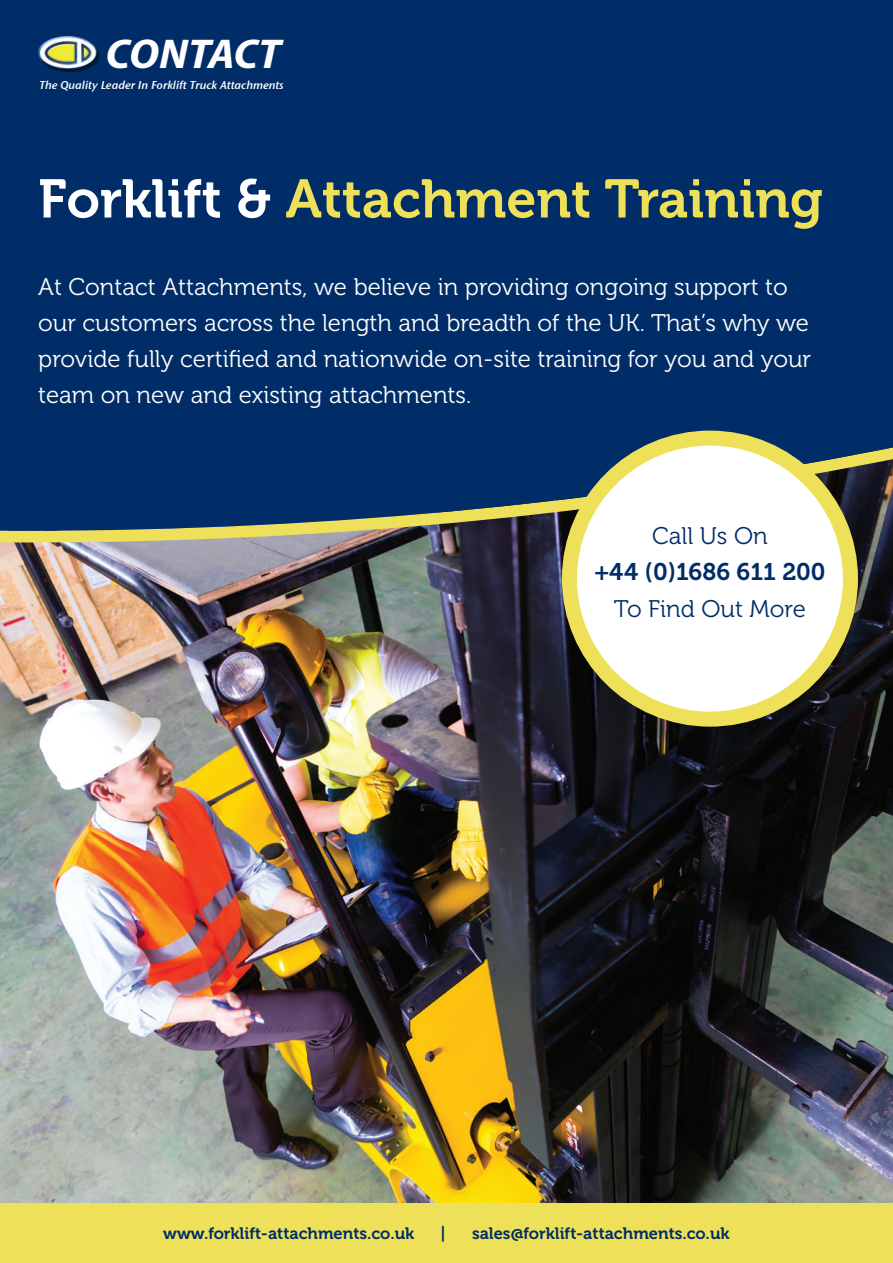
<style>
.page{position:relative;width:893px;height:1263px;background:#fff}
.page>*{position:absolute;margin:0;border:0;box-sizing:border-box;transform-origin:0 0}
.t1{font:54px "Museo 700";color:#eee159}
.t2{font:italic 700 semi-condensed 41.85px "Myriad Pro";letter-spacing:-.01em;color:#fff;scale:1.12 1}
.t3{font:24px/36px "Museo 300";color:#fff}
.t4{font:24px "Museo 300";color:#002d67}
.t5{font:24px "Museo 700";color:#002d67}
.t6{font:16.5px "Museo 700";color:#002d67}
.t7{font:11.4px "Stone Sans Sem ITCTT Semi Ita";color:#fff}
.s1{color:#fff}
</style>
<div class="page">
<img style="left:0;top:542px;width:893px;height:661px">
<div style="left:0;top:1203px;width:893px;height:60px;background:#eee159"></div>
<img style="left:0;top:531px;width:893px;height:11px">
<svg style="left:0;top:426px;width:893px;height:105px;background:#183c61"></svg>
<div style="left:0;top:0;width:893px;height:426px;background:#002d67"></div>
<svg style="left:53px;top:49px;width:46px;height:23px"></svg>
<img style="left:38px;top:36px;width:59px;height:33px">
<div style="left:569px;top:438px;width:281px;height:281px;background:#fff;border-radius:50%"></div>
<div style="left:562px;top:431px;width:296px;height:296px;border:15px solid #eee159;border-radius:50%"></div>
<h2 class="t2" style="left:106px;top:31px;width:158px">CONTACT</h2>
<p class="t7" style="left:40px;top:78px;width:246px">The Quality Leader In Forklift Truck Attachments</p>
<h1 class="t1" style="left:38px;top:169px;width:786px"><span class="s1">Forklift &amp;</span> Attachment Training</h1>
<p class="t3" style="left:38px;top:270px;width:774px">At Contact Attachments, we believe in providing ongoing support to our customers across the length and breadth of the UK. That’s why we provide fully certified and nationwide on-site training for you and your team on new and existing attachments.</p>
<p class="t4" style="left:652px;top:522px;width:117px">Call Us On</p>
<p class="t5" style="left:594px;top:558px;width:233px">+44 (0)1686 611 200</p>
<p class="t4" style="left:614px;top:596px;width:193px">To Find Out More</p>
<p class="t6" style="left:163px;top:1224px;width:253px">www.forklift-attachments.co.uk</p>
<p class="t6" style="left:441px;top:1224px;width:7px">|</p>
<p class="t6" style="left:472px;top:1224px;width:259px">sales@forklift-attachments.co.uk</p>
</div>
